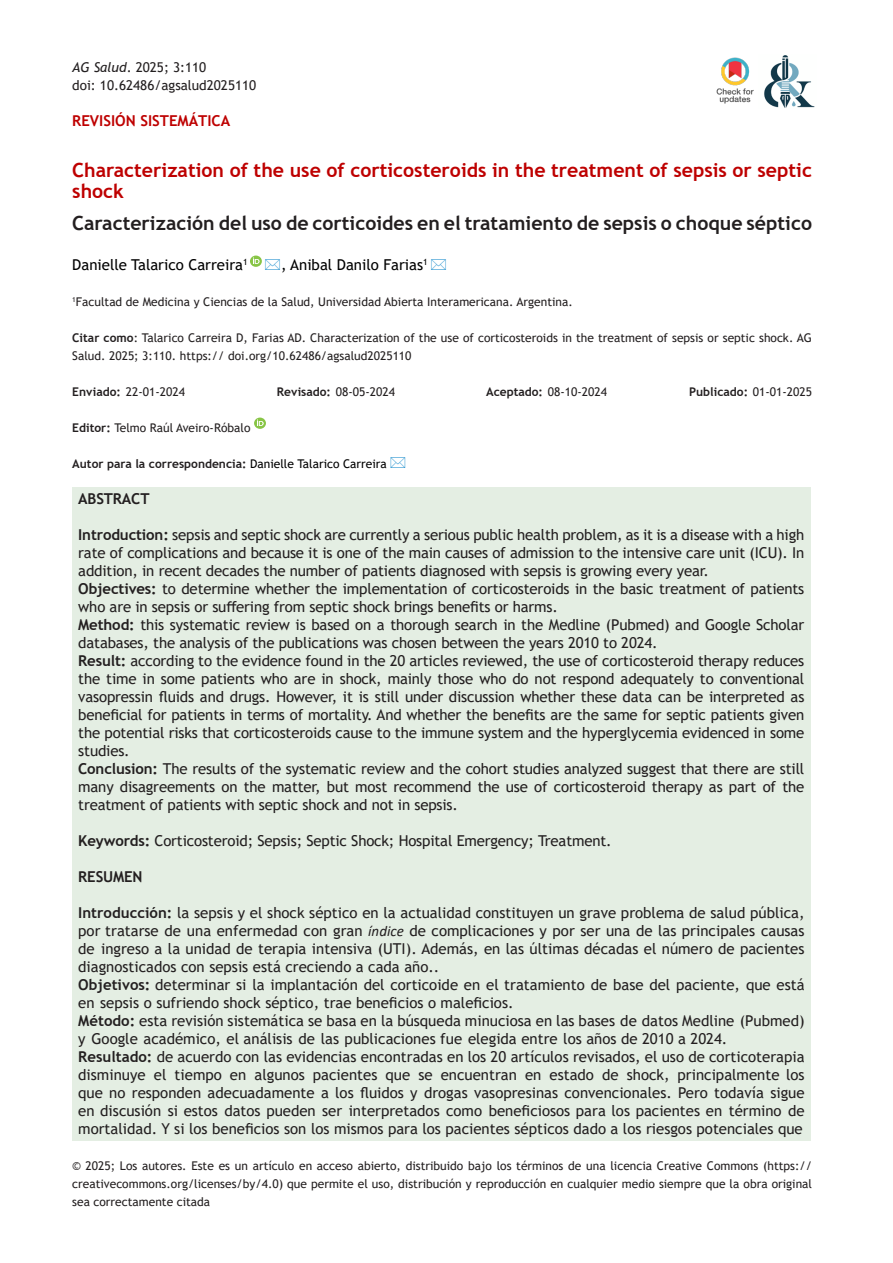
<style>
.page{position:relative;width:893px;height:1263px;background:#fff}
.page>*{position:absolute;margin:0;border:0;box-sizing:border-box;transform-origin:0 0}
.t1{font:700 19.5px/21px "Trebuchet MS";color:#be0000}
.t2{font:700 19.5px "Trebuchet MS";color:#231f20}
.Heading_1{font:15px/18px "Trebuchet MS";letter-spacing:-.01em;color:#231f20;text-align:justify}
.Body_Text{font:15px/18px "Trebuchet MS";color:#231f20;text-align:justify}
.t3{font:15px "Trebuchet MS";color:#000}
.t4{font:700 15px "Trebuchet MS";color:#be0000}
.Heading_1-2{font:700 15px "Trebuchet MS";letter-spacing:-.01em;color:#231f20}
.t5{font:13.5px "Trebuchet MS";color:#231f20}
.t6{font:12px/18px "Trebuchet MS";color:#231f20;text-align:justify}
.t7{font:700 12px "Trebuchet MS";color:#231f20}
.s1{font-style:italic}
.s2{font-weight:700}
.s3{font-weight:400}
.s4{font-weight:400;color:#000}
.s5{font-family:"Calibri";font-style:italic}
</style>
<div class="page">
<img style="left:716px;top:55px;width:99px;height:53px">
<div style="left:72px;top:487px;width:739px;height:653px;background:#e4eee3"></div>
<svg style="left:254px;top:418px;width:12px;height:11px"></svg>
<svg style="left:250px;top:256px;width:12px;height:11px"></svg>
<p class="t5" style="left:72px;top:59px;width:135px"><span class="s1">AG Salud</span>. 2025; 3:110</p>
<p class="t5" style="left:72px;top:77px;width:185px">doi: 10.62486/agsalud2025110</p>
<p class="t4" style="left:72px;top:111px;width:160px">REVISIÓN SISTEMÁTICA</p>
<p class="t1" style="left:72px;top:159px;width:741px">Characterization of the use of corticosteroids in the treatment of sepsis or septic shock</p>
<p class="t2" style="left:72px;top:211px;width:741px">Caracterización del uso de corticoides en el tratamiento de sepsis o choque séptico</p>
<p class="t3" style="left:72px;top:255px;width:177px">Danielle Talarico Carreira<sup>1</sup></p>
<p class="t3" style="left:281px;top:255px;width:148px">, Anibal Danilo Farias<sup>1</sup></p>
<p class="t6" style="left:72px;top:293px;width:502px"><sup>1</sup>Facultad de Medicina y Ciencias de la Salud, Universidad Abierta Interamericana. Argentina.</p>
<p class="t6" style="left:72px;top:329px;width:741px"><span class="s2">Citar como</span>: Talarico Carreira D, Farias AD. Characterization of the use of corticosteroids in the treatment of sepsis or septic shock. AG<br>Salud. 2025; 3:110. https:// doi.org/10.62486/agsalud2025110</p>
<p class="t6" style="left:72px;top:383px;width:114px"><span class="s2">Enviado:</span> 22-01-2024</p>
<p class="t6" style="left:277px;top:383px;width:120px"><span class="s2">Revisado:</span> 08-05-2024</p>
<p class="t6" style="left:486px;top:383px;width:122px"><span class="s2">Aceptado:</span> 08-10-2024</p>
<p class="t7" style="left:689px;top:384px;width:124px">Publicado: <span class="s3">01-01-2025</span></p>
<p class="t6" style="left:72px;top:419px;width:180px"><span class="s2">Editor:</span> Telmo Raúl Aveiro-Róbalo</p>
<p class="t7" style="left:72px;top:456px;width:316px">Autor para la correspondencia: <span class="s4">Danielle Talarico Carreira</span></p>
<p class="Heading_1-2" style="left:78px;top:489px;width:73px">ABSTRACT</p>
<p class="Heading_1" style="left:78px;top:526px;width:728px"><span class="s2">Introduction:</span> sepsis and septic shock are currently a serious public health problem, as it is a disease with a high rate of complications and because it is one of the main causes of admission to the intensive care unit (ICU). In addition, in recent decades the number of patients diagnosed with sepsis is growing every year.</p>
<p class="Heading_1" style="left:78px;top:580px;width:728px"><span class="s2">Objectives:</span> to determine whether the implementation of corticosteroids in the basic treatment of patients who are in sepsis or suffering from septic shock brings benefits or harms.</p>
<p class="Heading_1" style="left:78px;top:616px;width:728px"><span class="s2">Method:</span> this systematic review is based on a thorough search in the Medline (Pubmed) and Google Scholar databases, the analysis of the publications was chosen between the years 2010 to 2024.</p>
<p class="Heading_1" style="left:78px;top:652px;width:728px"><span class="s2">Result:</span> according to the evidence found in the 20 articles reviewed, the use of corticosteroid therapy reduces the time in some patients who are in shock, mainly those who do not respond adequately to conventional vasopressin fluids and drugs. However, it is still under discussion whether these data can be interpreted as beneficial for patients in terms of mortality. And whether the benefits are the same for septic patients given the potential risks that corticosteroids cause to the immune system and the hyperglycemia evidenced in some studies.</p>
<p class="Heading_1" style="left:78px;top:760px;width:728px"><span class="s2">Conclusion:</span> The results of the systematic review and the cohort studies analyzed suggest that there are still many disagreements on the matter, but most recommend the use of corticosteroid therapy as part of the treatment of patients with septic shock and not in sepsis.</p>
<p class="Heading_1" style="left:78px;top:832px;width:535px"><span class="s2">Keywords:</span> Corticosteroid; Sepsis; Septic Shock; Hospital Emergency; Treatment.</p>
<p class="Heading_1-2" style="left:78px;top:867px;width:66px">RESUMEN</p>
<p class="Body_Text" style="left:78px;top:904px;width:728px"><span class="s2">Introducción:</span> la sepsis y el shock séptico en la actualidad constituyen un grave problema de salud pública, por tratarse de una enfermedad con gran <span class="s5">índice</span> de complicaciones y por ser una de las principales causas de ingreso a la unidad de terapia intensiva (UTI). Además, en las últimas décadas el número de pacientes diagnosticados con sepsis está creciendo a cada año..</p>
<p class="Body_Text" style="left:78px;top:976px;width:728px"><span class="s2">Objetivos:</span> determinar si la implantación del corticoide en el tratamiento de base del paciente, que está en sepsis o sufriendo shock séptico, trae beneficios o maleficios.</p>
<p class="Body_Text" style="left:78px;top:1012px;width:728px"><span class="s2">Método:</span> esta revisión sistemática se basa en la búsqueda minuciosa en las bases de datos Medline (Pubmed) y Google académico, el análisis de las publicaciones fue elegida entre los años de 2010 a 2024.</p>
<p class="Body_Text" style="left:78px;top:1048px;width:728px"><span class="s2">Resultado:</span> de acuerdo con las evidencias encontradas en los 20 artículos revisados, el uso de corticoterapia disminuye el tiempo en algunos pacientes que se encuentran en estado de shock, principalmente los que no responden adecuadamente a los fluidos y drogas vasopresinas convencionales. Pero todavía sigue en discusión si estos datos pueden ser interpretados como beneficiosos para los pacientes en término de mortalidad. Y si los beneficios son los mismos para los pacientes sépticos dado a los riesgos potenciales que</p>
<p class="t6" style="left:72px;top:1157px;width:741px">© 2025; Los autores. Este es un artículo en acceso abierto, distribuido bajo los términos de una licencia Creative Commons (https:// creativecommons.org/licenses/by/4.0) que permite el uso, distribución y reproducción en cualquier medio siempre que la obra original sea correctamente citada</p>
</div>
